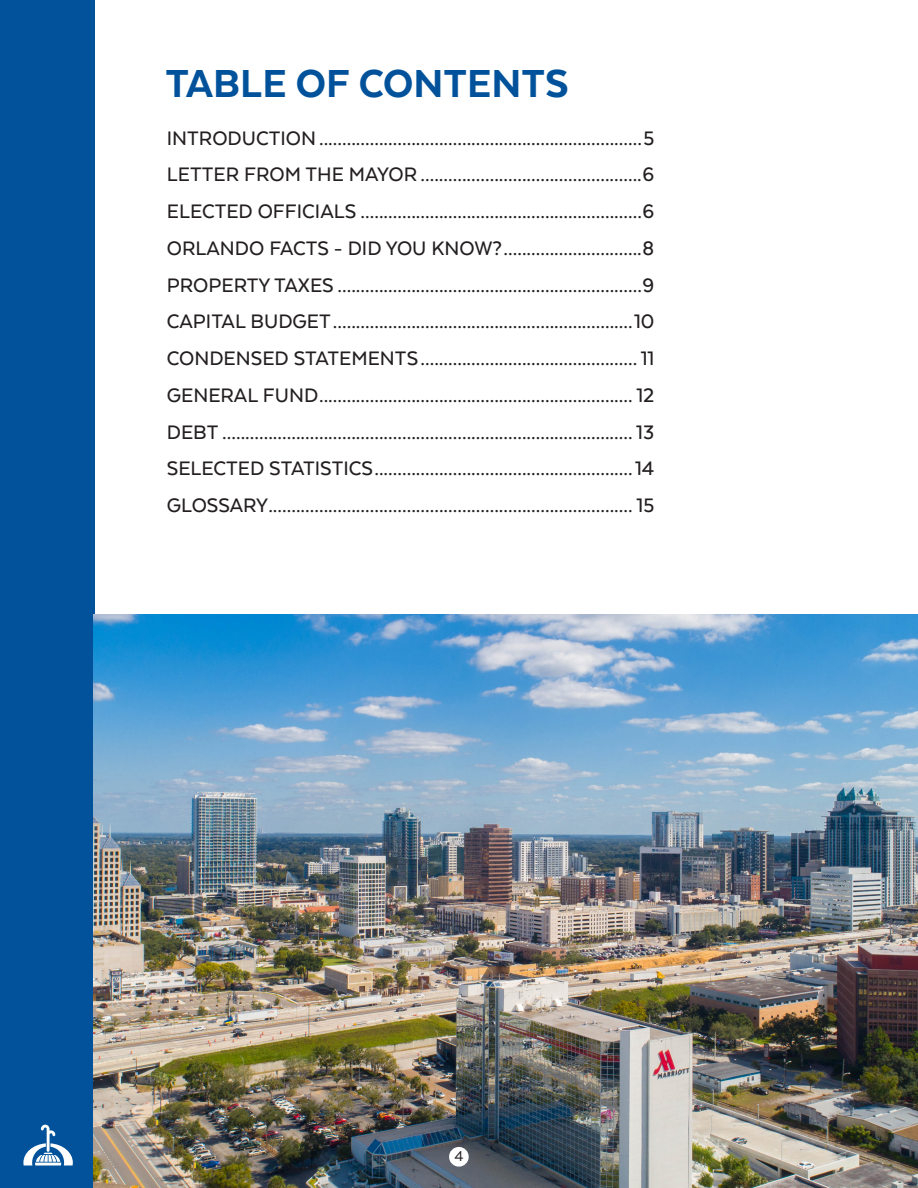
<style>
.page{position:relative;width:918px;height:1188px;background:#fff}
.page>*{position:absolute;margin:0;border:0;box-sizing:border-box;transform-origin:0 0}
.t1{font:800 45px "Texta";color:#01529a}
.PAGE_HEADER{font:500 22.5px "Texta";color:#231f20}
.t2{font:16.5px "Texta";color:#231f20}
</style>
<div class="page">
<div style="left:0;top:0;width:94px;height:1188px;background:#01529a"></div>
<svg style="left:23px;top:1125px;width:50px;height:40px"></svg>
<img style="left:94px;top:614px;width:824px;height:574px">
<div style="left:449px;top:1147px;width:20px;height:20px;background:#fff;border-radius:50%"></div>
<p class="t1" style="left:165px;top:60px;width:405px">TABLE OF CONTENTS</p>
<p class="PAGE_HEADER" style="left:167px;top:126px;width:489px">INTRODUCTION......................................................................5</p>
<p class="PAGE_HEADER" style="left:167px;top:163px;width:489px">LETTER FROM THE MAYOR................................................6</p>
<p class="PAGE_HEADER" style="left:167px;top:200px;width:489px">ELECTED OFFICIALS .............................................................6</p>
<p class="PAGE_HEADER" style="left:167px;top:237px;width:489px">ORLANDO FACTS - DID YOU KNOW?..............................8</p>
<p class="PAGE_HEADER" style="left:167px;top:273px;width:489px">PROPERTY TAXES ..................................................................9</p>
<p class="PAGE_HEADER" style="left:167px;top:310px;width:489px">CAPITAL BUDGET.................................................................10</p>
<p class="PAGE_HEADER" style="left:167px;top:347px;width:489px">CONDENSED STATEMENTS............................................... 11</p>
<p class="PAGE_HEADER" style="left:167px;top:384px;width:489px">GENERAL FUND.................................................................... 12</p>
<p class="PAGE_HEADER" style="left:167px;top:420px;width:489px">DEBT ......................................................................................... 13</p>
<p class="PAGE_HEADER" style="left:167px;top:457px;width:489px">SELECTED STATISTICS........................................................14</p>
<p class="PAGE_HEADER" style="left:167px;top:494px;width:489px">GLOSSARY............................................................................... 15</p>
<p class="t2" style="left:454px;top:1148px;width:11px">4</p>
</div>
